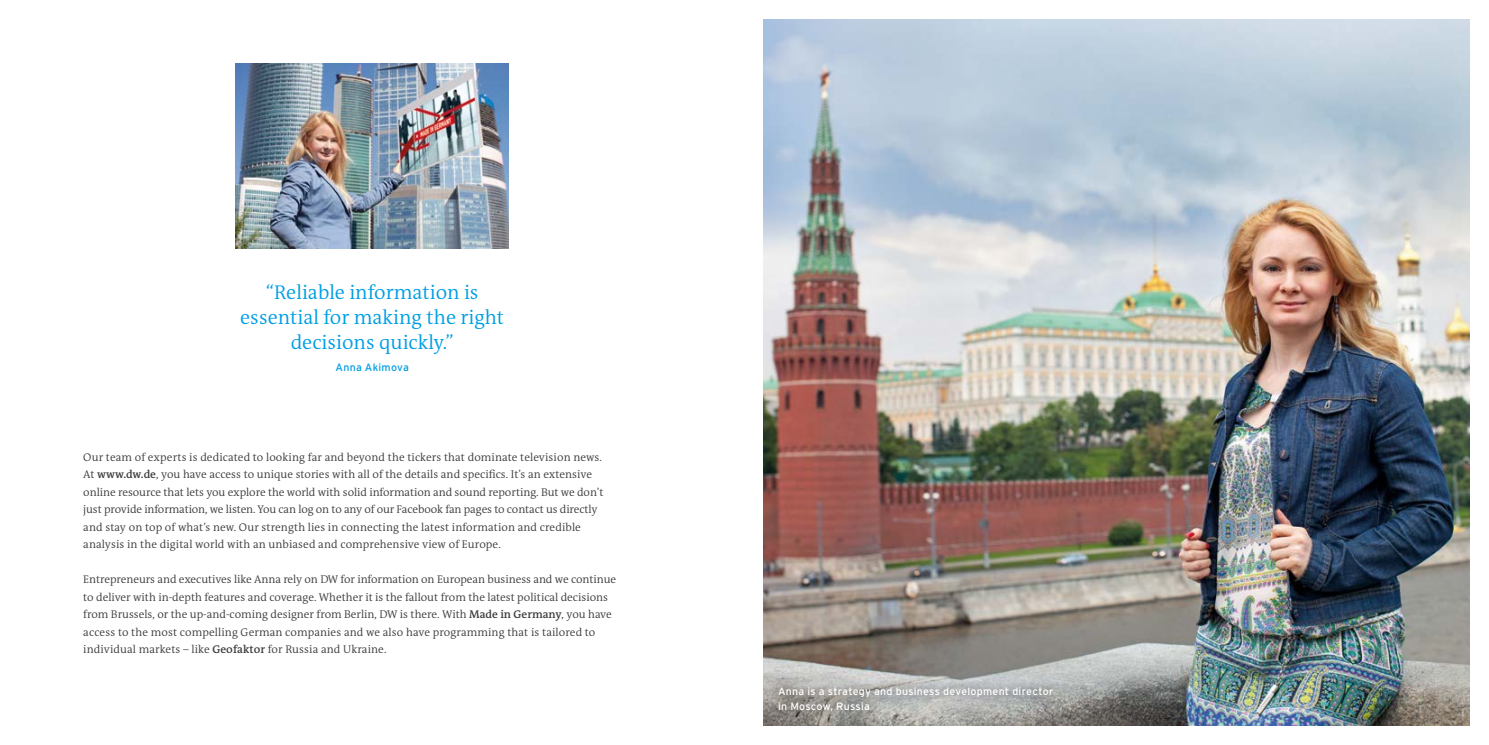
<style>
.page{position:relative;width:1489px;height:745px;background:#fff}
.page>*{position:absolute;margin:0;border:0;box-sizing:border-box;transform-origin:0 0}
.t1{font:300 20px/25px "DW The Antiqua B W4";color:#009ee3;text-align:center}
.t2{font:300 11.25px/17.5px "DW The Antiqua B W4";color:#3b3b3a}
.t3{font:10.62px/14.4px "Interstate DW";letter-spacing:.02em;color:#fff}
.t4{font:10.62px "Interstate DW";letter-spacing:.02em;color:#009ee3}
.s1{font-family:"DW The Antiqua B W6";font-weight:600}
</style>
<div class="page">
<img style="left:236px;top:64px;width:272px;height:184px">
<img style="left:764px;top:19px;width:705px;height:706px">
<svg style="left:767px;top:676px;width:295px;height:44px;background:#ababa9"></svg>
<h1 class="t1" style="left:240px;top:279px;width:266px">“Reliable information is essential for making the right decisions quickly.”</h1>
<p class="t4" style="left:335px;top:360px;width:75px">Anna Akimova</p>
<p class="t2" style="left:83px;top:448px;width:522px">Our team of experts is dedicated to looking far and beyond the tickers that dominate television news.<br>At <span class="s1">www.dw.de</span>, you have access to unique stories with all of the details and specifics. It’s an extensive online resource that lets you explore the world with solid information and sound reporting. But we don’t just provide information, we listen. You can log on to any of our Facebook fan pages to contact us directly and stay on top of what’s new. Our strength lies in connecting the latest information and credible analysis in the digital world with an unbiased and comprehensive view of Europe.</p>
<p class="t2" style="left:83px;top:570px;width:534px">Entrepreneurs and executives like Anna rely on DW for information on European business and we continue to deliver with in-depth features and coverage. Whether it is the fallout from the latest political decisions from Brussels, or the up-and-coming designer from Berlin, DW is there. With <span class="s1">Made in Germany</span>, you have access to the most compelling German companies and we also have programming that is tailored to individual markets – like <span class="s1">Geofaktor</span> for Russia and Ukraine.</p>
<p class="t3" style="left:778px;top:683px;width:277px">Anna is a strategy and business development director in Moscow, Russia</p>
</div>
